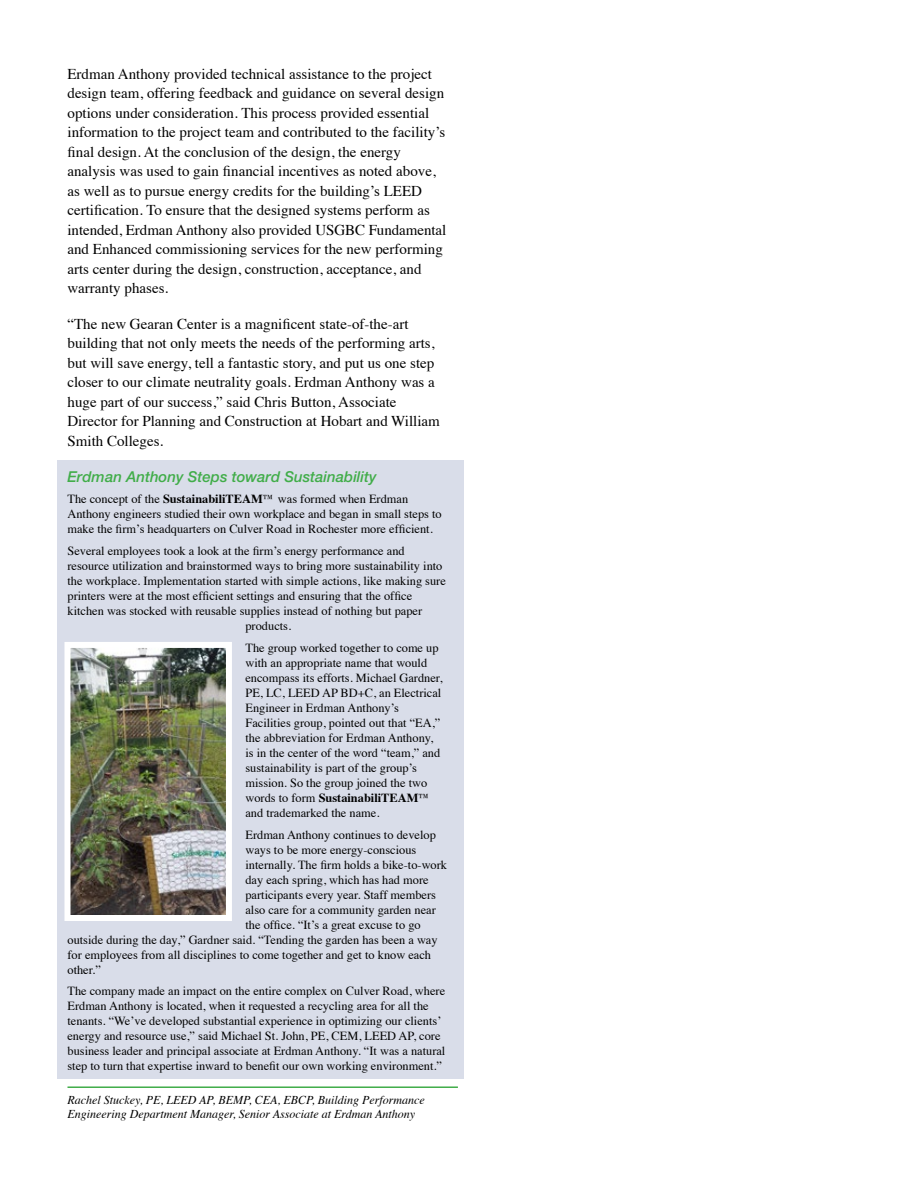
<style>
.page{position:relative;width:918px;height:1188px;background:#fff}
.page>*{position:absolute;margin:0;border:0;box-sizing:border-box;transform-origin:0 0}
.t1{font:15px/19.5px "Times";color:#000}
.t2{font:italic 500 15px "Helvetica Neue LT Std";color:#41ad49}
.t3{font:12.3px/15px "Times";color:#000}
.t4{font:italic 12px/13.5px "Times";color:#000}
.s1{font-weight:700}
</style>
<div class="page">
<div style="left:57px;top:460px;width:407px;height:619px;background:#d9dde9"></div>
<img style="left:71px;top:649px;width:154px;height:265px">
<div style="left:64px;top:642px;width:168px;height:279px;border:6px solid #fff"></div>
<hr style="left:68px;top:1086px;width:390px;height:2px;background:#41ad49">
<p class="t1" style="left:68px;top:63px;width:380px">Erdman Anthony provided technical assistance to the project design team, offering feedback and guidance on several design options under consideration. This process provided essential information to the project team and contributed to the facility’s final design. At the conclusion of the design, the energy analysis was used to gain financial incentives as noted above, as well as to pursue energy credits for the building’s LEED certification. To ensure that the designed systems perform as intended, Erdman Anthony also provided USGBC Fundamental and Enhanced commissioning services for the new performing arts center during the design, construction, acceptance, and warranty phases.</p>
<p class="t1" style="left:68px;top:313px;width:374px">“The new Gearan Center is a magnificent state-of-the-art building that not only meets the needs of the performing arts, but will save energy, tell a fantastic story, and put us one step closer to our climate neutrality goals. Erdman Anthony was a huge part of our success,” said Chris Button, Associate Director for Planning and Construction at Hobart and William Smith Colleges.</p>
<p class="t2" style="left:68px;top:467px;width:311px">Erdman Anthony Steps toward Sustainability</p>
<p class="t3" style="left:68px;top:491px;width:376px">The concept of the <span class="s1">SustainabiliTEAM</span>™ was formed when Erdman<br>Anthony engineers studied their own workplace and began in small steps to make the firm’s headquarters on Culver Road in Rochester more efficient.</p>
<p class="t3" style="left:68px;top:542px;width:339px">Several employees took a look at the firm’s energy performance and</p>
<p class="t3" style="left:68px;top:557px;width:376px">resource utilization and brainstormed ways to bring more sustainability into</p>
<p class="t3" style="left:68px;top:572px;width:380px">the workplace. Implementation started with simple actions, like making sure</p>
<p class="t3" style="left:68px;top:587px;width:346px">printers were at the most efficient settings and ensuring that the office</p>
<p class="t3" style="left:68px;top:602px;width:356px">kitchen was stocked with reusable supplies instead of nothing but paper</p>
<p class="t3" style="left:245px;top:617px;width:47px">products.</p>
<p class="t3" style="left:245px;top:639px;width:199px">The group worked together to come up with an appropriate name that would encompass its efforts. Michael Gardner, PE, LC, LEED AP BD+C, an Electrical Engineer in Erdman Anthony’s Facilities group, pointed out that “EA,” the abbreviation for Erdman Anthony, is in the center of the word “team,” and sustainability is part of the group’s mission. So the group joined the two words to form <span class="s1">SustainabiliTEAM</span>™ and trademarked the name.</p>
<p class="t3" style="left:245px;top:826px;width:192px">Erdman Anthony continues to develop</p>
<p class="t3" style="left:245px;top:841px;width:172px">ways to be more energy-conscious</p>
<p class="t3" style="left:245px;top:856px;width:203px">internally. The firm holds a bike-to-work</p>
<p class="t3" style="left:245px;top:871px;width:185px">day each spring, which has had more</p>
<p class="t3" style="left:245px;top:886px;width:192px">participants every year. Staff members</p>
<p class="t3" style="left:245px;top:901px;width:192px">also care for a community garden near</p>
<p class="t3" style="left:245px;top:916px;width:177px">the office. “It’s a great excuse to go</p>
<p class="t3" style="left:68px;top:931px;width:372px">outside during the day,” Gardner said. “Tending the garden has been a way</p>
<p class="t3" style="left:68px;top:946px;width:365px">for employees from all disciplines to come together and get to know each</p>
<p class="t3" style="left:68px;top:961px;width:35px">other.”</p>
<p class="t3" style="left:68px;top:983px;width:379px">The company made an impact on the entire complex on Culver Road, where Erdman Anthony is located, when it requested a recycling area for all the tenants. “We’ve developed substantial experience in optimizing our clients’ energy and resource use,” said Michael St. John, PE, CEM, LEED AP, core business leader and principal associate at Erdman Anthony. “It was a natural step to turn that expertise inward to benefit our own working environment.”</p>
<p class="t4" style="left:68px;top:1093px;width:359px">Rachel Stuckey, PE, LEED AP, BEMP, CEA, EBCP, Building Performance<br>Engineering Department Manager, Senior Associate at Erdman Anthony</p>
</div>
